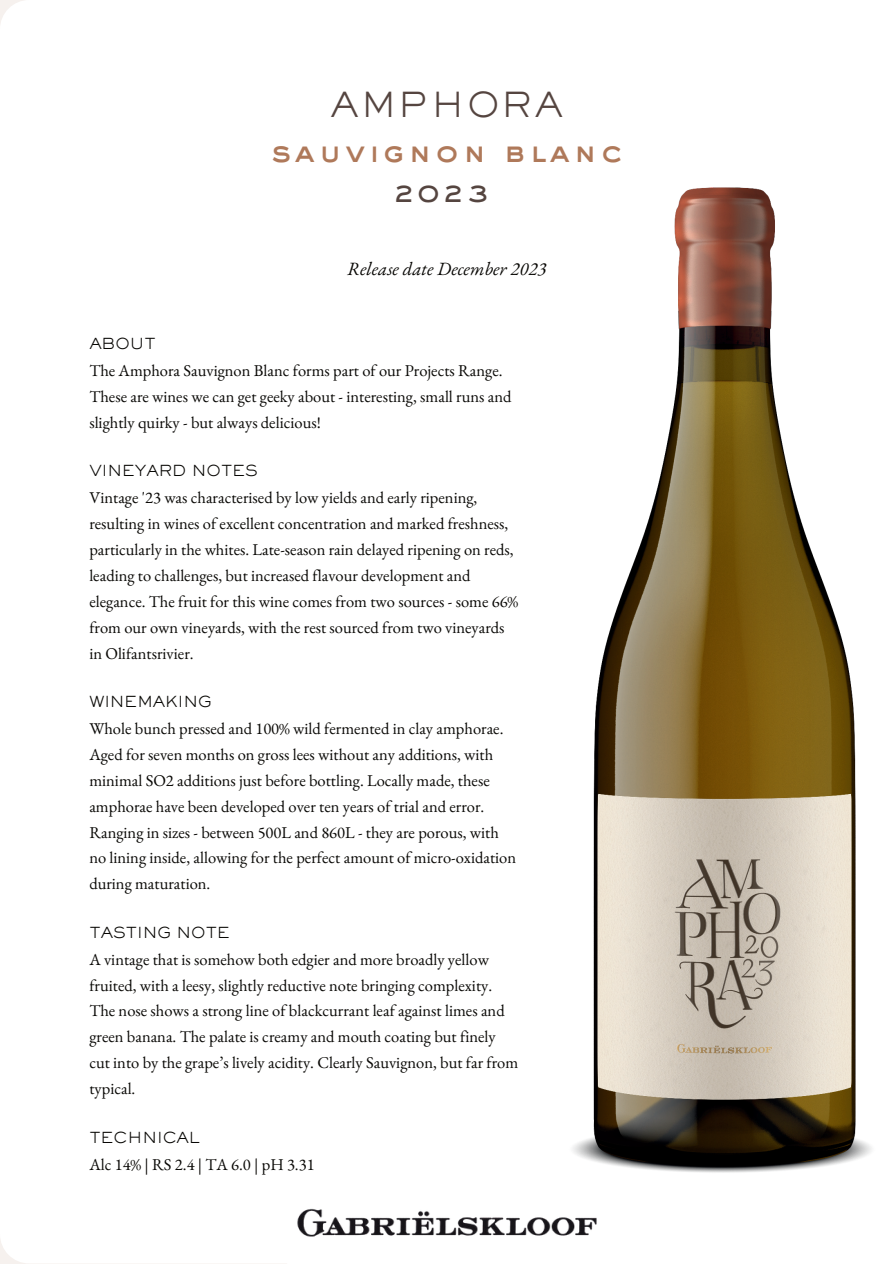
<style>
.page{position:relative;width:894px;height:1264px;background:#fff}
.page>*{position:absolute;margin:0;border:0;box-sizing:border-box;transform-origin:0 0}
.t1{font:300 33.9px "Sackers Gothic Std";letter-spacing:.07em;color:#554540}
.t2{font:800 29.85px "Sackers Gothic Std";letter-spacing:.105em;color:#af795a}
.t3{font:800 24.9px "Sackers Gothic Std";color:#554540}
.t4{font:italic 18.75px "EB Garamond";color:#080704}
.t5{font:16.5px/25.8px "EB Garamond";color:#080704}
.t6{font:300 15px "Sackers Gothic Std";color:#080704}
</style>
<div class="page">
<img style="left:297px;top:1208px;width:300px;height:29px">
<img style="left:573px;top:187px;width:299px;height:986px">
<h1 class="t1" style="left:330px;top:83px;width:234px">AMPHORA</h1>
<h2 class="t2" style="left:271px;top:131px;width:353px">sauvignon blanc</h2>
<h3 class="t3" style="left:392px;top:176px;width:98px">2023</h3>
<p class="t4" style="left:347px;top:256px;width:200px">Release date December 2023</p>
<p class="t6" style="left:89px;top:333px;width:68px">ABOUT</p>
<p class="t5" style="left:89px;top:357px;width:423px">The Amphora Sauvignon Blanc forms part of our Projects Range.<br>These are wines we can get geeky about - interesting, small runs and slightly quirky - but always delicious!</p>
<p class="t6" style="left:89px;top:461px;width:170px">VINEYARD NOTES</p>
<p class="t5" style="left:89px;top:485px;width:430px">Vintage '23 was characterised by low yields and early ripening, resulting in wines of excellent concentration and marked freshness, particularly in the whites. Late-season rain delayed ripening on reds, leading to challenges, but increased flavour development and elegance. The fruit for this wine comes from two sources - some 66% from our own vineyards, with the rest sourced from two vineyards in Olifantsrivier.</p>
<p class="t6" style="left:89px;top:691px;width:124px">WINEMAKING</p>
<p class="t5" style="left:89px;top:715px;width:428px">Whole bunch pressed and 100% wild fermented in clay amphorae.<br>Aged for seven months on gross lees without any additions, with minimal SO2 additions just before bottling. Locally made, these amphorae have been developed over ten years of trial and error.<br>Ranging in sizes - between 500L and 860L - they are porous, with no lining inside, allowing for the perfect amount of micro-oxidation during maturation.</p>
<p class="t6" style="left:89px;top:922px;width:142px">TASTING NOTE</p>
<p class="t5" style="left:89px;top:946px;width:430px">A vintage that is somehow both edgier and more broadly yellow fruited, with a leesy, slightly reductive note bringing complexity.<br>The nose shows a strong line of blackcurrant leaf against limes and green banana. The palate is creamy and mouth coating but finely cut into by the grape’s lively acidity. Clearly Sauvignon, but far from typical.</p>
<p class="t6" style="left:89px;top:1127px;width:112px">TECHNICAL</p>
<p class="t5" style="left:89px;top:1151px;width:227px">Alc 14% | RS 2.4 | TA 6.0 | pH 3.31</p>
</div>
